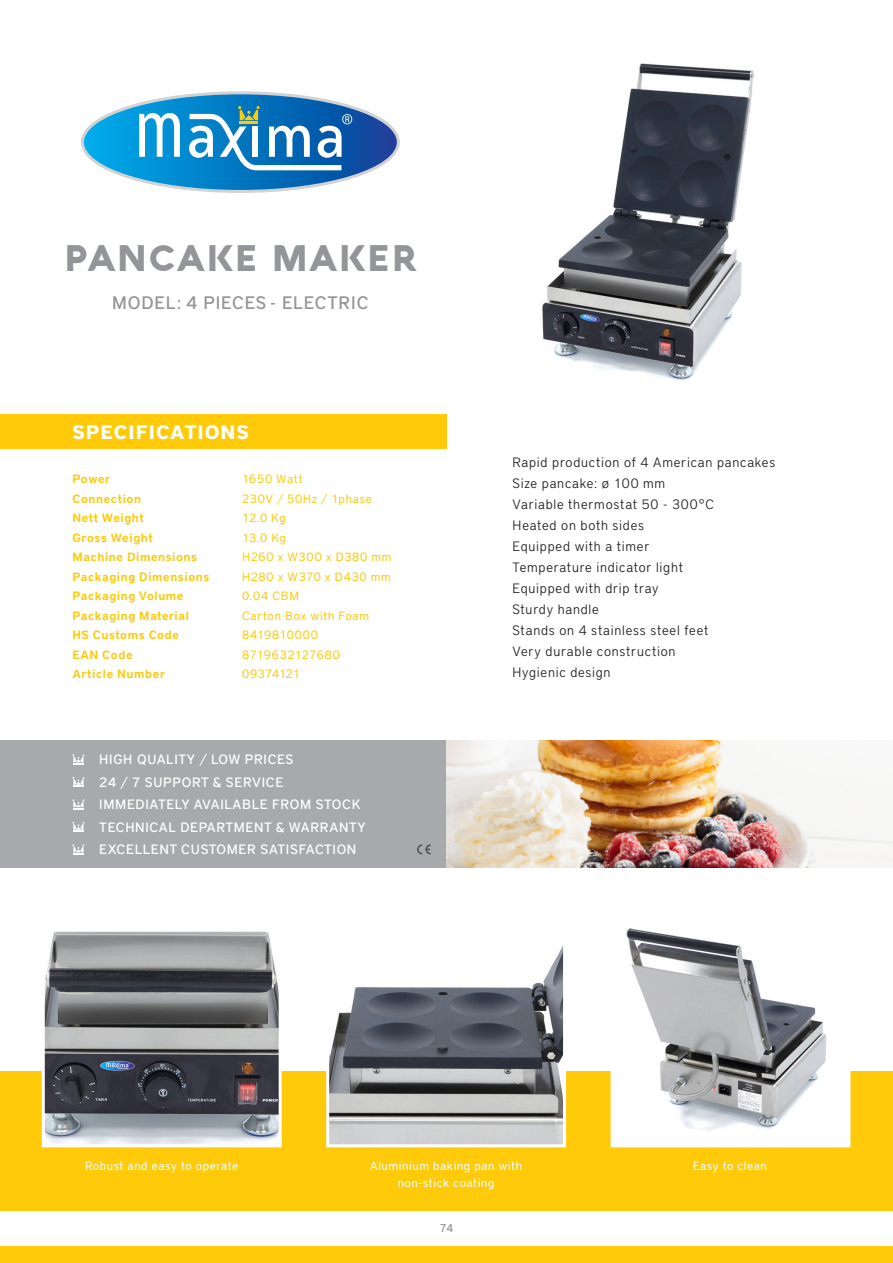
<style>
.page{position:relative;width:893px;height:1263px;background:#fff}
.page>*{position:absolute;margin:0;border:0;box-sizing:border-box;transform-origin:0 0}
.t1{font:900 36px "Aquawax";letter-spacing:.055em;color:#939598}
.t2{font:700 19.5px "District Pro";letter-spacing:.05em;color:#fff}
.t3{font:500 18px "District Pro";letter-spacing:.05em;color:#939598}
.t4{font:300 13.5px "District Pro";letter-spacing:.055em;color:#231f20}
.t5{font:500 13.5px "District Pro";letter-spacing:.05em;color:#fff}
.t6{font:600 12px "District Pro";letter-spacing:.05em;color:#feca0a}
.t7{font:12px "District Pro";letter-spacing:.055em;color:#feca0a}
.t8{font:12px "District Pro";letter-spacing:.05em;color:#fff}
.t9{font:12px "District Pro";letter-spacing:.015em;color:#feca0a}
.t10{font:500 11.25px "District Pro";color:#939598}
</style>
<div class="page">
<div style="left:0;top:1071px;width:893px;height:192px;background:#feca0a"></div>
<div style="left:0;top:1211px;width:893px;height:34px;background:#fff"></div>
<div style="left:0;top:740px;width:446px;height:128px;background:#a8a9ad"></div>
<div style="left:0;top:415px;width:446px;height:34px;background:#feca0a"></div>
<svg style="left:82px;top:93px;width:316px;height:99px"></svg>
<svg style="left:73px;top:754px;width:11px;height:10px"></svg>
<svg style="left:73px;top:777px;width:11px;height:10px"></svg>
<svg style="left:73px;top:799px;width:11px;height:10px"></svg>
<svg style="left:73px;top:844px;width:11px;height:10px"></svg>
<svg style="left:73px;top:822px;width:11px;height:10px"></svg>
<svg style="left:417px;top:844px;width:14px;height:10px"></svg>
<img style="left:446px;top:740px;width:447px;height:128px">
<img style="left:542px;top:63px;width:212px;height:317px">
<svg style="left:41px;top:931px;width:241px;height:217px;background:#7b7d80"></svg>
<svg style="left:326px;top:946px;width:241px;height:202px"></svg>
<svg style="left:610px;top:928px;width:241px;height:220px"></svg>
<p class="t1" style="left:64px;top:234px;width:354px">PANCAKE MAKER</p>
<p class="t3" style="left:112px;top:290px;width:258px">MODEL: 4 PIECES - ELECTRIC</p>
<p class="t2" style="left:73px;top:418px;width:178px">SPECIFICATIONS</p>
<p class="t6" style="left:73px;top:471px;width:39px">Power</p>
<p class="t6" style="left:73px;top:490px;width:70px">Connection</p>
<p class="t6" style="left:73px;top:510px;width:73px">Nett Weight</p>
<p class="t6" style="left:73px;top:529px;width:82px">Gross Weight</p>
<p class="t6" style="left:73px;top:549px;width:126px">Machine Dimensions</p>
<p class="t6" style="left:73px;top:568px;width:138px">Packaging Dimensions</p>
<p class="t6" style="left:73px;top:588px;width:112px">Packaging Volume</p>
<p class="t6" style="left:73px;top:607px;width:118px">Packaging Material</p>
<p class="t6" style="left:73px;top:627px;width:108px">HS Customs Code</p>
<p class="t6" style="left:73px;top:646px;width:62px">EAN Code</p>
<p class="t6" style="left:73px;top:666px;width:94px">Article Number</p>
<p class="t7" style="left:242px;top:471px;width:62px">1650 Watt</p>
<p class="t7" style="left:242px;top:490px;width:131px">230V / 50Hz / 1phase</p>
<p class="t7" style="left:242px;top:510px;width:45px">12.0 Kg</p>
<p class="t7" style="left:242px;top:529px;width:45px">13.0 Kg</p>
<p class="t7" style="left:242px;top:549px;width:151px">H260 x W300 x D380 mm</p>
<p class="t7" style="left:242px;top:568px;width:150px">H280 x W370 x D430 mm</p>
<p class="t7" style="left:242px;top:588px;width:58px">0.04 CBM</p>
<p class="t7" style="left:242px;top:607px;width:129px">Carton Box with Foam</p>
<p class="t7" style="left:242px;top:627px;width:78px">8419810000</p>
<p class="t7" style="left:242px;top:646px;width:99px">8719632127680</p>
<p class="t9" style="left:242px;top:666px;width:60px">09374121</p>
<p class="t5" style="left:99px;top:750px;width:196px">HIGH QUALITY / LOW PRICES</p>
<p class="t5" style="left:99px;top:773px;width:186px">24 / 7 SUPPORT &amp; SERVICE</p>
<p class="t5" style="left:99px;top:795px;width:263px">IMMEDIATELY AVAILABLE FROM STOCK</p>
<p class="t5" style="left:99px;top:818px;width:268px">TECHNICAL DEPARTMENT &amp; WARRANTY</p>
<p class="t5" style="left:99px;top:840px;width:259px">EXCELLENT CUSTOMER SATISFACTION</p>
<p class="t4" style="left:513px;top:453px;width:264px">Rapid production of 4 American pancakes</p>
<p class="t4" style="left:513px;top:474px;width:154px">Size pancake: ø 100 mm</p>
<p class="t4" style="left:513px;top:495px;width:203px">Variable thermostat 50 - 300°C</p>
<p class="t4" style="left:513px;top:516px;width:133px">Heated on both sides</p>
<p class="t4" style="left:513px;top:537px;width:138px">Equipped with a timer</p>
<p class="t4" style="left:513px;top:558px;width:172px">Temperature indicator light</p>
<p class="t4" style="left:513px;top:579px;width:147px">Equipped with drip tray</p>
<p class="t4" style="left:513px;top:600px;width:88px">Sturdy handle</p>
<p class="t4" style="left:513px;top:621px;width:197px">Stands on 4 stainless steel feet</p>
<p class="t4" style="left:513px;top:642px;width:164px">Very durable construction</p>
<p class="t4" style="left:513px;top:663px;width:99px">Hygienic design</p>
<p class="t8" style="left:85px;top:1157px;width:155px">Robust and easy to operate</p>
<p class="t8" style="left:370px;top:1157px;width:153px">Aluminium baking pan with</p>
<p class="t8" style="left:398px;top:1174px;width:98px">non-stick coating</p>
<p class="t10" style="left:440px;top:1221px;width:15px">74</p>
<p class="t8" style="left:693px;top:1157px;width:75px">Easy to clean</p>
</div>
